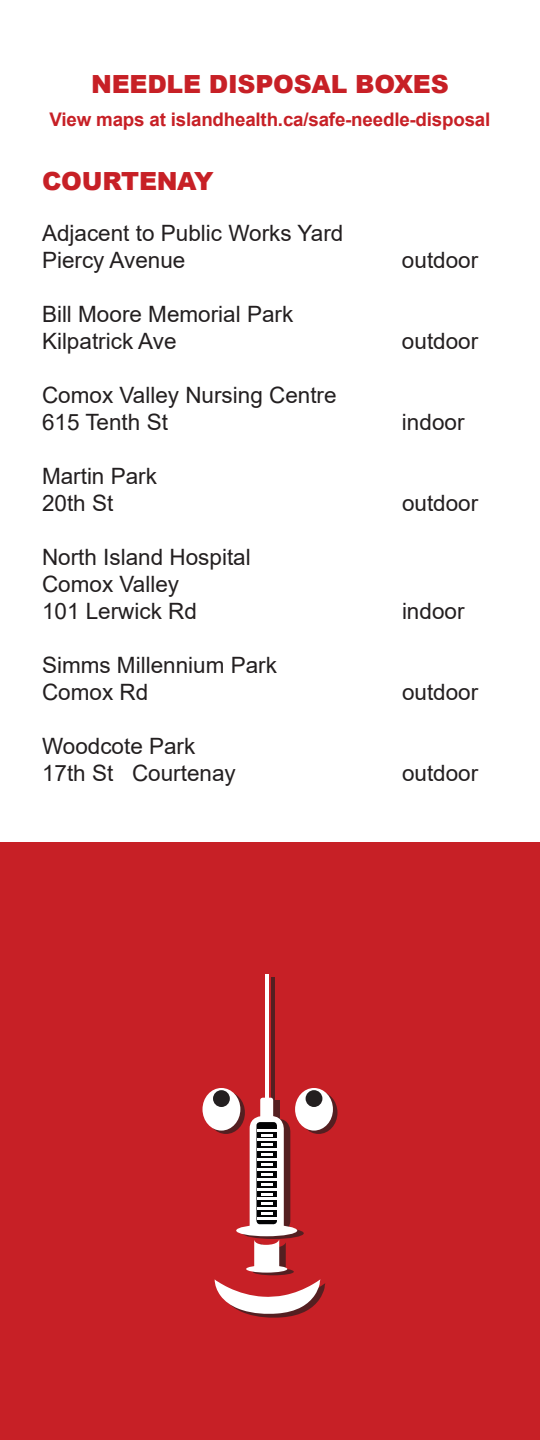
<style>
.page{position:relative;width:540px;height:1440px;background:#fff}
.page>*{position:absolute;margin:0;border:0;box-sizing:border-box;transform-origin:0 0}
.t1{font:900 25px "Arial";letter-spacing:-.01em;color:#c72026}
.t2{font:22.5px "Arial";color:#231f20}
.t3{font:700 18.75px "Arial";letter-spacing:-.01em;color:#c72026}
</style>
<div class="page">
<div style="left:0;top:842px;width:540px;height:598px;background:#c72026"></div>
<svg style="left:207px;top:1091px;width:38px;height:43px"></svg>
<div style="left:203px;top:1088px;width:37px;height:43px;background:#fff;border-radius:50%"></div>
<div style="left:213px;top:1090px;width:17px;height:17px;background:#231f20;border-radius:50%"></div>
<svg style="left:300px;top:1091px;width:37px;height:43px"></svg>
<div style="left:295px;top:1088px;width:38px;height:43px;background:#fff;border-radius:50%"></div>
<div style="left:306px;top:1090px;width:16px;height:17px;background:#231f20;border-radius:50%"></div>
<svg style="left:215px;top:1279px;width:110px;height:39px"></svg>
<hr style="left:272px;top:977px;width:3px;height:123px;background:#231f20">
<div style="left:256px;top:1119px;width:34px;height:114px;background:#541f21;border-radius:13px"></div>
<svg style="left:243px;top:1228px;width:61px;height:11px"></svg>
<svg style="left:253px;top:1268px;width:41px;height:7px"></svg>
<hr style="left:265px;top:974px;width:3px;height:124px;background:#fff">
<svg style="left:250px;top:1098px;width:34px;height:128px;background:#b1a3a4"></svg>
<div style="left:236px;top:1225px;width:61px;height:11px;background:#fff;border-radius:50%"></div>
<svg style="left:254px;top:1240px;width:32px;height:27px"></svg>
<div style="left:246px;top:1265px;width:41px;height:8px;background:#fff;border-radius:50%"></div>
<p class="t1" style="left:91px;top:66px;width:359px">NEEDLE DISPOSAL BOXES</p>
<p class="t3" style="left:50px;top:107px;width:442px">View maps at islandhealth.ca/safe-needle-disposal</p>
<p class="t1" style="left:42px;top:163px;width:173px">COURTENAY</p>
<p class="t2" style="left:42px;top:217px;width:303px">Adjacent to Public Works Yard</p>
<p class="t2" style="left:42px;top:244px;width:145px">Piercy Avenue</p>
<p class="t2" style="left:402px;top:244px;width:78px">outdoor</p>
<p class="t2" style="left:42px;top:298px;width:253px">Bill Moore Memorial Park</p>
<p class="t2" style="left:42px;top:325px;width:136px">Kilpatrick Ave</p>
<p class="t2" style="left:402px;top:325px;width:78px">outdoor</p>
<p class="t2" style="left:42px;top:379px;width:296px">Comox Valley Nursing Centre</p>
<p class="t2" style="left:42px;top:406px;width:127px">615 Tenth St</p>
<p class="t2" style="left:402px;top:406px;width:64px">indoor</p>
<p class="t2" style="left:42px;top:460px;width:117px">Martin Park</p>
<p class="t2" style="left:42px;top:487px;width:73px">20th St</p>
<p class="t2" style="left:402px;top:487px;width:78px">outdoor</p>
<p class="t2" style="left:42px;top:541px;width:210px">North Island Hospital</p>
<p class="t2" style="left:42px;top:568px;width:139px">Comox Valley</p>
<p class="t2" style="left:42px;top:595px;width:157px">101 Lerwick Rd</p>
<p class="t2" style="left:402px;top:595px;width:64px">indoor</p>
<p class="t2" style="left:42px;top:649px;width:237px">Simms Millennium Park</p>
<p class="t2" style="left:42px;top:676px;width:108px">Comox Rd</p>
<p class="t2" style="left:402px;top:676px;width:78px">outdoor</p>
<p class="t2" style="left:42px;top:730px;width:155px">Woodcote Park</p>
<p class="t2" style="left:42px;top:757px;width:195px">17th St Courtenay</p>
<p class="t2" style="left:402px;top:757px;width:78px">outdoor</p>
</div>
